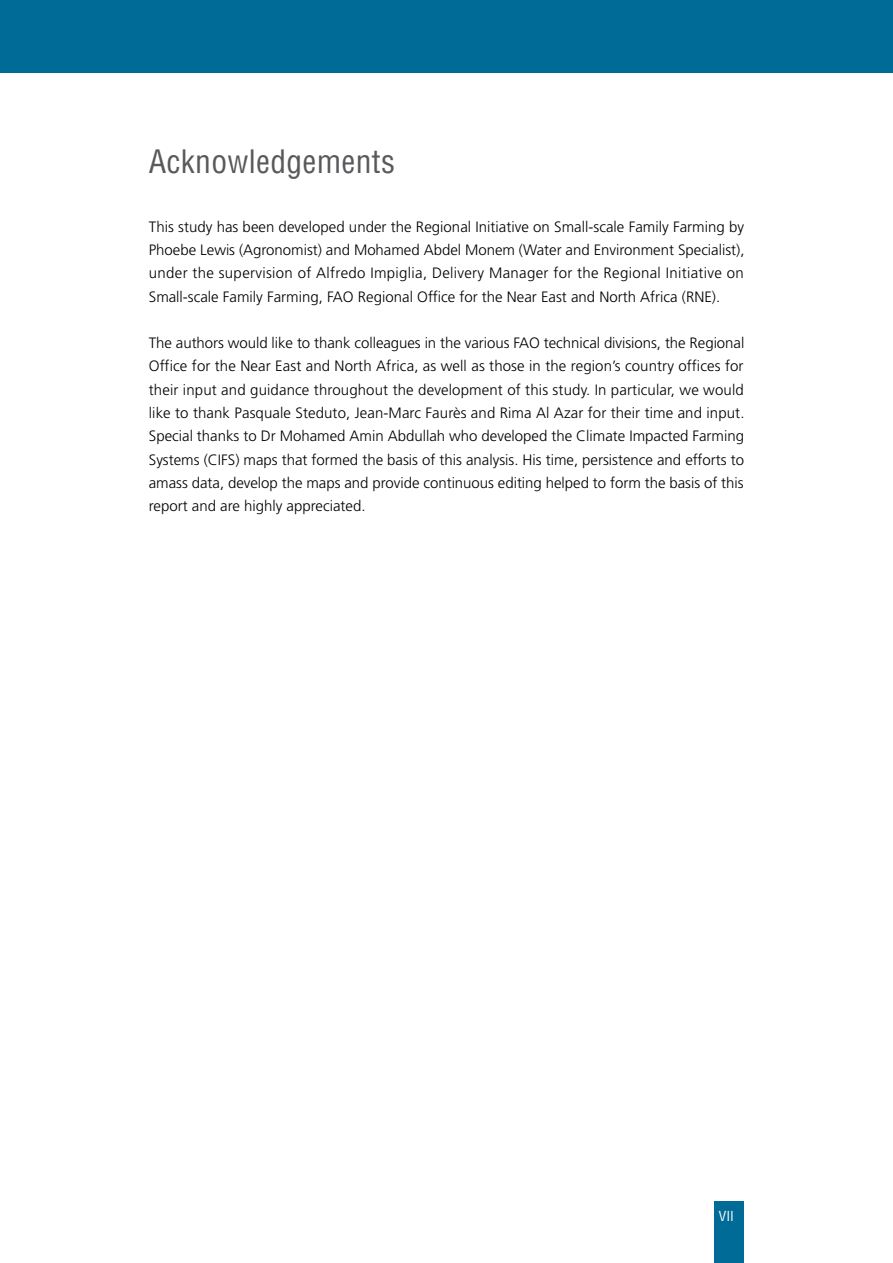
<style>
.page{position:relative;width:893px;height:1263px;background:#fff}
.page>*{position:absolute;margin:0;border:0;box-sizing:border-box;transform-origin:0 0}
.t1{font:condensed 31.5px "Helvetica";letter-spacing:.01em;color:#58595b}
.t2{font:300 15px/23.2px "Frutiger LT Std";color:#000;text-align:justify}
.t3{font:condensed 13.5px "Helvetica";color:#fff}
</style>
<div class="page">
<div style="left:0;top:0;width:893px;height:72px;background:#006b96"></div>
<div style="left:714px;top:1202px;width:30px;height:61px;background:#006b96"></div>
<h1 class="t1" style="left:149px;top:142px;width:248px">Acknowledgements</h1>
<p class="t2" style="left:149px;top:215px;width:597px">This study has been developed under the Regional Initiative on Small-scale Family Farming by Phoebe Lewis (Agronomist) and Mohamed Abdel Monem (Water and Environment Specialist), under the supervision of Alfredo Impiglia, Delivery Manager for the Regional Initiative on Small-scale Family Farming, FAO Regional Office for the Near East and North Africa (RNE).</p>
<p class="t2" style="left:149px;top:332px;width:597px">The authors would like to thank colleagues in the various FAO technical divisions, the Regional Office for the Near East and North Africa, as well as those in the region’s country offices for their input and guidance throughout the development of this study. In particular, we would like to thank Pasquale Steduto, Jean-Marc Faurès and Rima Al Azar for their time and input.<br>Special thanks to Dr Mohamed Amin Abdullah who developed the Climate Impacted Farming Systems (CIFS) maps that formed the basis of this analysis. His time, persistence and efforts to amass data, develop the maps and provide continuous editing helped to form the basis of this report and are highly appreciated.</p>
<p class="t3" style="left:719px;top:1208px;width:17px">VII</p>
</div>
